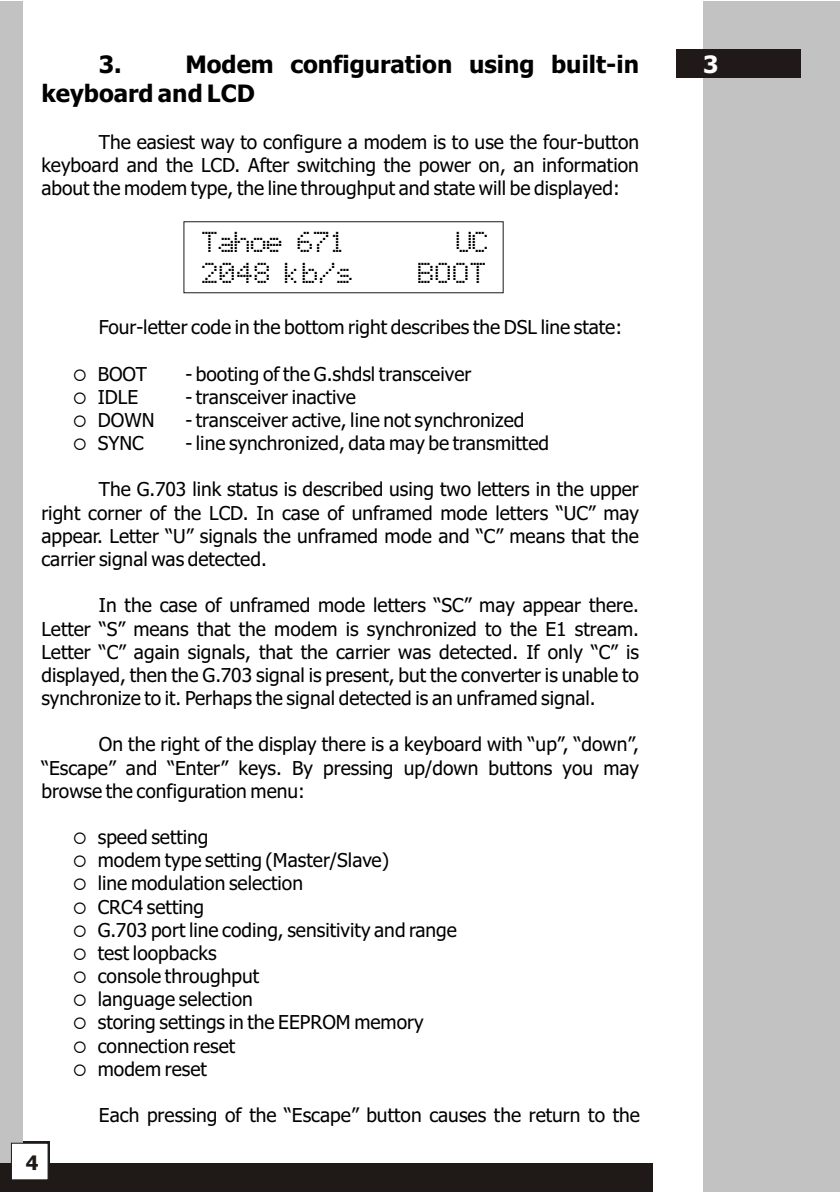
<style>
.page{position:relative;width:840px;height:1192px;background:#fff}
.page>*{position:absolute;margin:0;border:0;box-sizing:border-box;transform-origin:0 0}
.t1{font:700 24px/29px "Tahoma";color:#000}
.t2{font:24px "LCD Display Grid";letter-spacing:.025em;color:#000}
.t3{font:24px "LCD Display Grid";color:#000}
.t4{font:700 24px "Tahoma";color:#fff}
.t5{font:700 20px "Tahoma";color:#1f1a17}
.t6{font:19.2px/23.2px "Tahoma";color:#000;text-align:justify}
</style>
<div class="page">
<div style="left:4px;top:1141px;width:46px;height:47px;background:#1f1a17"></div>
<div style="left:703px;top:1px;width:137px;height:1191px;background:#c2c2c2"></div>
<div style="left:0;top:1px;width:23px;height:1191px;background:#c2c2c2"></div>
<div style="left:0;top:1164px;width:653px;height:28px;background:#1f1a17"></div>
<div style="left:11px;top:1143px;width:37px;height:37px;background:#fff;border:1px solid #1f1a17"></div>
<div style="left:676px;top:50px;width:124px;height:28px;background:#1f1a17"></div>
<p class="t1" style="left:41px;top:51px;width:599px;text-indent:144px">Modem configuration using built-in keyboard and LCD</p>
<p class="t6" style="left:41px;top:132px;width:599px;text-indent:58px">The easiest way to configure a modem is to use the four-button keyboard and the LCD. After switching the power on, an information about the modem type, the line throughput and state will be displayed:</p>
<p class="t1" style="left:99px;top:51px;width:24px">3.</p>
<p class="t3" style="left:203px;top:230px;width:145px">Tahoe 671</p>
<p class="t2" style="left:457px;top:230px;width:34px">UC</p>
<p class="t2" style="left:203px;top:260px;width:152px">2048 kb/s</p>
<p class="t2" style="left:419px;top:260px;width:70px">BOOT</p>
<p class="t6" style="left:99px;top:317px;width:525px">Four-letter code in the bottom right describes the DSL line state:</p>
<p class="t6" style="left:73px;top:364px;width:76px">○ BOOT</p>
<p class="t6" style="left:185px;top:364px;width:287px">- booting of the G.shdsl transceiver</p>
<p class="t6" style="left:73px;top:387px;width:67px">○ IDLE</p>
<p class="t6" style="left:185px;top:387px;width:172px">- transceiver inactive</p>
<p class="t6" style="left:73px;top:410px;width:83px">○ DOWN</p>
<p class="t6" style="left:185px;top:410px;width:341px">- transceiver active, line not synchronized</p>
<p class="t6" style="left:73px;top:433px;width:72px">○ SYNC</p>
<p class="t6" style="left:185px;top:433px;width:365px">- line synchronized, data may be transmitted</p>
<p class="t6" style="left:41px;top:480px;width:599px;text-indent:58px">The G.703 link status is described using two letters in the upper right corner of the LCD. In case of unframed mode letters “UC” may appear. Letter “U” signals the unframed mode and “C” means that the carrier signal was detected.</p>
<p class="t6" style="left:41px;top:595px;width:599px;text-indent:58px">In the case of unframed mode letters “SC” may appear there.<br>Letter “S” means that the modem is synchronized to the E1 stream.<br>Letter “C” again signals, that the carrier was detected. If only “C” is displayed, then the G.703 signal is present, but the converter is unable to synchronize to it. Perhaps the signal detected is an unframed signal.</p>
<p class="t6" style="left:41px;top:734px;width:599px;text-indent:58px">On the right of the display there is a keyboard with “up”, “down”, “Escape” and “Enter” keys. By pressing up/down buttons you may browse the configuration menu:</p>
<p class="t6" style="left:73px;top:827px;width:137px">○ speed setting</p>
<p class="t6" style="left:73px;top:850px;width:318px">○ modem type setting (Master/Slave)</p>
<p class="t6" style="left:73px;top:873px;width:232px">○ line modulation selection</p>
<p class="t6" style="left:73px;top:897px;width:133px">○ CRC4 setting</p>
<p class="t6" style="left:73px;top:920px;width:385px">○ G.703 port line coding, sensitivity and range</p>
<p class="t6" style="left:73px;top:943px;width:145px">○ test loopbacks</p>
<p class="t6" style="left:73px;top:966px;width:188px">○ console throughput</p>
<p class="t6" style="left:73px;top:989px;width:181px">○ language selection</p>
<p class="t6" style="left:73px;top:1013px;width:352px">○ storing settings in the EEPROM memory</p>
<p class="t6" style="left:73px;top:1036px;width:164px">○ connection reset</p>
<p class="t6" style="left:73px;top:1059px;width:135px">○ modem reset</p>
<p class="t6" style="left:99px;top:1105px;width:543px">Each pressing of the “Escape” button causes the return to the</p>
<p class="t5" style="left:26px;top:1155px;width:14px">4</p>
<p class="t4" style="left:703px;top:54px;width:17px">3</p>
</div>
